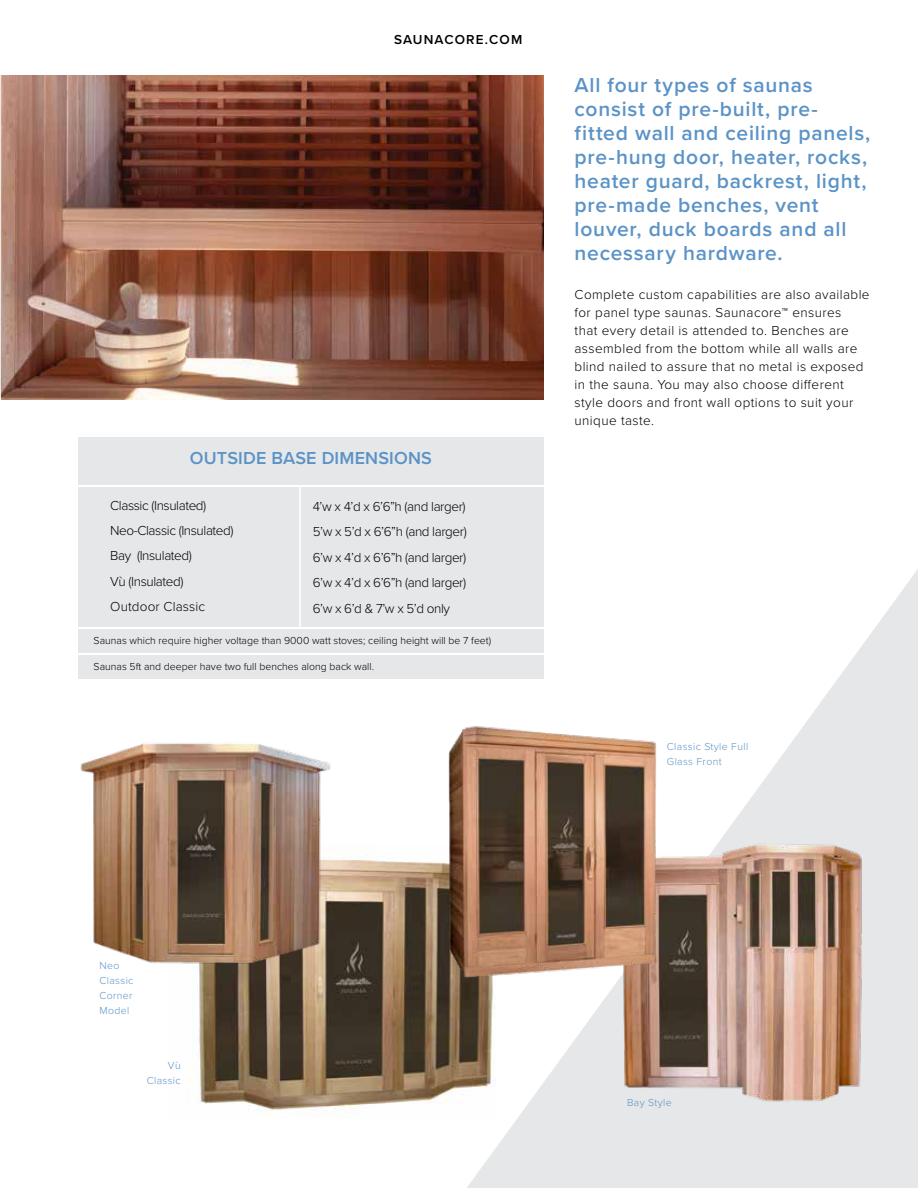
<style>
.page{position:relative;width:918px;height:1188px;background:#fff}
.page>*{position:absolute;margin:0;border:0;box-sizing:border-box;transform-origin:0 0}
.t1{font:600 21px/24px "Proxima Nova";letter-spacing:.035em;color:#5b93c7}
.t2{font:600 18px "Proxima Nova";letter-spacing:.01em;color:#5b93c7}
.t3{font:300 13.5px/18px "Proxima Nova";letter-spacing:.03em;color:#000}
.t4{font:300 13.5px/25.3px "Proxima Nova";letter-spacing:-.03em;color:#000}
.t5{font:600 13.5px "Proxima Nova";letter-spacing:.085em;color:#000}
.t6{font:300 10.5px "Proxima Nova";color:#000}
.t7{font:300 10.5px/15px "Proxima Nova";letter-spacing:.035em;color:#5b93c7}
</style>
<div class="page">
<img style="left:2px;top:76px;width:542px;height:323px">
<div style="left:78px;top:488px;width:466px;height:139px;background:#e6e7e8"></div>
<hr style="left:299px;top:481px;width:2px;height:149px;background:#fff">
<div style="left:78px;top:630px;width:466px;height:23px;background:#e6e7e8"></div>
<div style="left:78px;top:655px;width:466px;height:23px;background:#e6e7e8"></div>
<div style="left:78px;top:437px;width:466px;height:48px;background:#e6e7e8"></div>
<svg style="left:467px;top:569px;width:451px;height:619px"></svg>
<img style="left:583px;top:833px;width:294px;height:350px">
<img style="left:197px;top:1005px;width:298px;height:114px">
<img style="left:80px;top:743px;width:344px;height:333px">
<img style="left:421px;top:707px;width:288px;height:298px">
<p class="t5" style="left:394px;top:30px;width:130px">SAUNACORE.COM</p>
<h2 class="t2" style="left:190px;top:444px;width:244px">OUTSIDE BASE DIMENSIONS</h2>
<p class="t4" style="left:110px;top:492px;width:125px">Classic (Insulated)<br>Neo-Classic (Insulated)<br>Bay (Insulated)<br>Vù (Insulated)<br>Outdoor Classic</p>
<p class="t6" style="left:94px;top:633px;width:399px">Saunas which require higher voltage than 9000 watt stoves; ceiling height will be 7 feet)</p>
<p class="t6" style="left:94px;top:659px;width:282px">Saunas 5ft and deeper have two full benches along back wall.</p>
<p class="t3" style="left:313px;top:493px;width:156px;line-height:25.3px;text-align:justify">4’w x 4’d x 6’6”h (and larger)<br>5’w x 5’d x 6’6”h (and larger)<br>6’w x 4’d x 6’6”h (and larger)<br>6’w x 4’d x 6’6”h (and larger)<br>6’w x 6’d &amp; 7’w x 5’d only</p>
<h1 class="t1" style="left:575px;top:73px;width:297px">All four types of saunas consist of pre-built, pre&shy;fitted wall and ceiling panels, pre-hung door, heater, rocks, heater guard, backrest, light, pre-made benches, vent louver, duck boards and all necessary hardware.</h1>
<p class="t3" style="left:575px;top:285px;width:297px">Complete custom capabilities are also available for panel type saunas. Saunacore™ ensures<br>that every detail is attended to. Benches are assembled from the bottom while all walls are blind nailed to assure that no metal is exposed in the sauna. You may also choose different style doors and front wall options to suit your unique taste.</p>
<p class="t7" style="left:667px;top:738px;width:83px">Classic Style Full<br>Glass Front</p>
<p class="t7" style="left:99px;top:958px;width:36px">Neo<br>Classic<br>Corner<br>Model</p>
<p class="t7" style="left:147px;top:1057px;width:36px;text-align:right">Vù<br>Classic</p>
<p class="t7" style="left:627px;top:1094px;width:46px">Bay Style</p>
</div>
